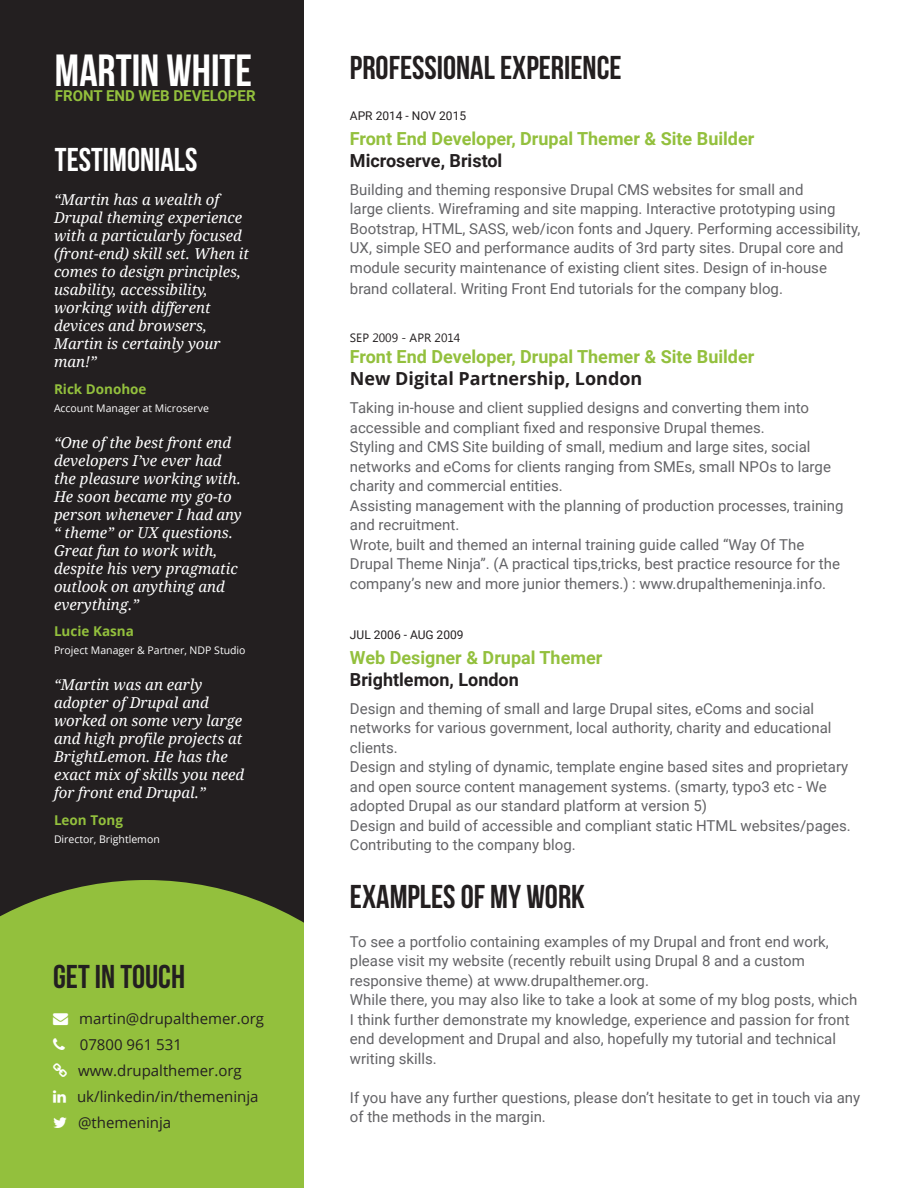
<style>
.page{position:relative;width:918px;height:1188px;background:#fff}
.page>*{position:absolute;margin:0;border:0;box-sizing:border-box;transform-origin:0 0}
.t1{font:45px "Bebas Neue";color:#fff}
.t2{font:33px "Bebas Neue";color:#231f20}
.t3{font:33px "Bebas Neue";color:#fff}
.t4{font:700 18px/21.6px "Roboto";color:#93c03d}
.t5{font:700 18px "Roboto";color:#231f20}
.t6{font:15px/19.5px "Roboto";color:#636366}
.t7{font:italic 15px/18px "Droid Serif";color:#fff}
.t8{font:15px "Open Sans";color:#231f20}
.t9{font:700 15px "Roboto";color:#93c03d}
.t10{font:700 13.5px "Open Sans";color:#93c03d}
.t11{font:12px "Roboto";color:#231f20}
.t12{font:12px "Khmer UI";color:#231f20}
.t13{font:10.5px "Open Sans";color:#fff}
.s1{color:#fff}
.s2{font-family:"Open Sans";color:#231f20}
</style>
<div class="page">
<div style="left:0;top:0;width:303px;height:1188px;background:#231f20"></div>
<div style="left:0;top:880px;width:303px;height:308px;background:#93c03d"></div>
<svg style="left:53px;top:1038px;width:12px;height:12px"></svg>
<svg style="left:53px;top:1063px;width:14px;height:14px"></svg>
<svg style="left:53px;top:1090px;width:13px;height:13px"></svg>
<svg style="left:53px;top:1117px;width:14px;height:11px"></svg>
<p class="t1" style="left:55px;top:45px;width:199px">MARTIN WHITE</p>
<p class="t9" style="left:55px;top:86px;width:202px">FRONT END WEB DEVELOPER</p>
<p class="t3" style="left:55px;top:141px;width:144px">TESTIMONIALS</p>
<p class="t7" style="left:54px;top:191px;width:197px">“Martin has a wealth of<br>Drupal theming experience with a particularly focused (front-end) skill set. When it comes to design principles, usability, accessibility, working with different devices and browsers,<br>Martin is certainly your man!”</p>
<p class="t10" style="left:54px;top:379px;width:94px">Rick Donohoe</p>
<p class="t13" style="left:54px;top:401px;width:156px">Account Manager at Microserve</p>
<p class="t7" style="left:54px;top:434px;width:189px">“One of the best front end developers I’ve ever had the pleasure working with.<br>He soon became my go-to person whenever I had any “ theme” or UX questions.<br>Great fun to work with, despite his very pragmatic outlook on anything and everything.”</p>
<p class="t10" style="left:54px;top:622px;width:81px">Lucie Kasna</p>
<p class="t13" style="left:54px;top:643px;width:193px">Project Manager &amp; Partner, NDP Studio</p>
<p class="t7" style="left:54px;top:676px;width:192px">“Martin was an early adopter of Drupal and worked on some very large and high profile projects at<br>BrightLemon. He has the exact mix of skills you need for front end Drupal.”</p>
<p class="t10" style="left:54px;top:810px;width:71px">Leon Tong</p>
<p class="t13" style="left:54px;top:832px;width:107px">Director, Brightlemon</p>
<p class="t2" style="left:53px;top:959px;width:134px">GET IN TOUCH</p>
<p class="t8" style="left:53px;top:1008px;width:213px"><span class="s1">→</span> martin@drupalthemer.org</p>
<p class="t8" style="left:80px;top:1034px;width:104px">07800 961 531</p>
<p class="t8" style="left:78px;top:1060px;width:165px">www.drupalthemer.org</p>
<p class="t8" style="left:77px;top:1086px;width:183px">uk/linkedin/in/themeninja</p>
<p class="t8" style="left:78px;top:1112px;width:95px">@themeninja</p>
<p class="t2" style="left:350px;top:49px;width:273px">PROFESSIONAL EXPERIENCE</p>
<p class="t11" style="left:350px;top:107px;width:118px">APR 2014 - NOV 2015</p>
<p class="t4" style="left:350px;top:127px;width:406px">Front End Developer, Drupal Themer &amp; Site Builder</p>
<p class="t5" style="left:350px;top:148px;width:154px">Microserve, Bristol</p>
<p class="t6" style="left:350px;top:179px;width:512px">Building and theming responsive Drupal CMS websites for small and<br>large clients. Wireframing and site mapping. Interactive prototyping using Bootstrap, HTML, SASS, web/icon fonts and Jquery. Performing accessibility, UX, simple SEO and performance audits of 3rd party sites. Drupal core and module security maintenance of existing client sites. Design of in-house</p>
<p class="t6" style="left:350px;top:278px;width:435px">brand collateral. Writing Front End tutorials for the company blog.</p>
<p class="t12" style="left:350px;top:331px;width:112px">SEP 2009 - APR 2014</p>
<p class="t4" style="left:350px;top:346px;width:406px">Front End Developer, Drupal Themer &amp; Site Builder<br><span class="s2">New Digital Partnership, London</span></p>
<p class="t6" style="left:350px;top:397px;width:461px">Taking in-house and client supplied designs and converting them into accessible and compliant fixed and responsive Drupal themes.</p>
<p class="t6" style="left:350px;top:436px;width:483px">Styling and CMS Site building of small, medium and large sites, social networks and eComs for clients ranging from SMEs, small NPOs to large charity and commercial entities.</p>
<p class="t6" style="left:350px;top:495px;width:495px">Assisting management with the planning of production processes, training and recruitment.</p>
<p class="t6" style="left:350px;top:534px;width:492px">Wrote, built and themed an internal training guide called “Way Of The<br>Drupal Theme Ninja”. (A practical tips,tricks, best practice resource for the company’s new and more junior themers.) : www.drupalthemeninja.info.</p>
<p class="t11" style="left:350px;top:626px;width:115px">JUL 2006 - AUG 2009</p>
<p class="t4" style="left:350px;top:646px;width:254px">Web Designer &amp; Drupal Themer</p>
<p class="t5" style="left:350px;top:667px;width:170px">Brightlemon, London</p>
<p class="t6" style="left:350px;top:698px;width:483px">Design and theming of small and large Drupal sites, eComs and social networks for various government, local authority, charity and educational clients.</p>
<p class="t6" style="left:350px;top:757px;width:500px">Design and styling of dynamic, template engine based sites and proprietary and open source content management systems. (smarty, typo3 etc - We adopted Drupal as our standard platform at version 5)</p>
<p class="t6" style="left:350px;top:815px;width:502px">Design and build of accessible and compliant static HTML websites/pages.<br>Contributing to the company blog.</p>
<p class="t2" style="left:350px;top:879px;width:236px">EXAMPLES OF MY WORK</p>
<p class="t6" style="left:350px;top:931px;width:480px">To see a portfolio containing examples of my Drupal and front end work, please visit my website (recently rebuilt using Drupal 8 and a custom responsive theme) at www.drupalthemer.org.</p>
<p class="t6" style="left:350px;top:990px;width:509px">While there, you may also like to take a look at some of my blog posts, which I think further demonstrate my knowledge, experience and passion for front end development and Drupal and also, hopefully my tutorial and technical writing skills.</p>
<p class="t6" style="left:350px;top:1087px;width:512px">If you have any further questions, please don’t hesitate to get in touch via any of the methods in the margin.</p>
</div>
